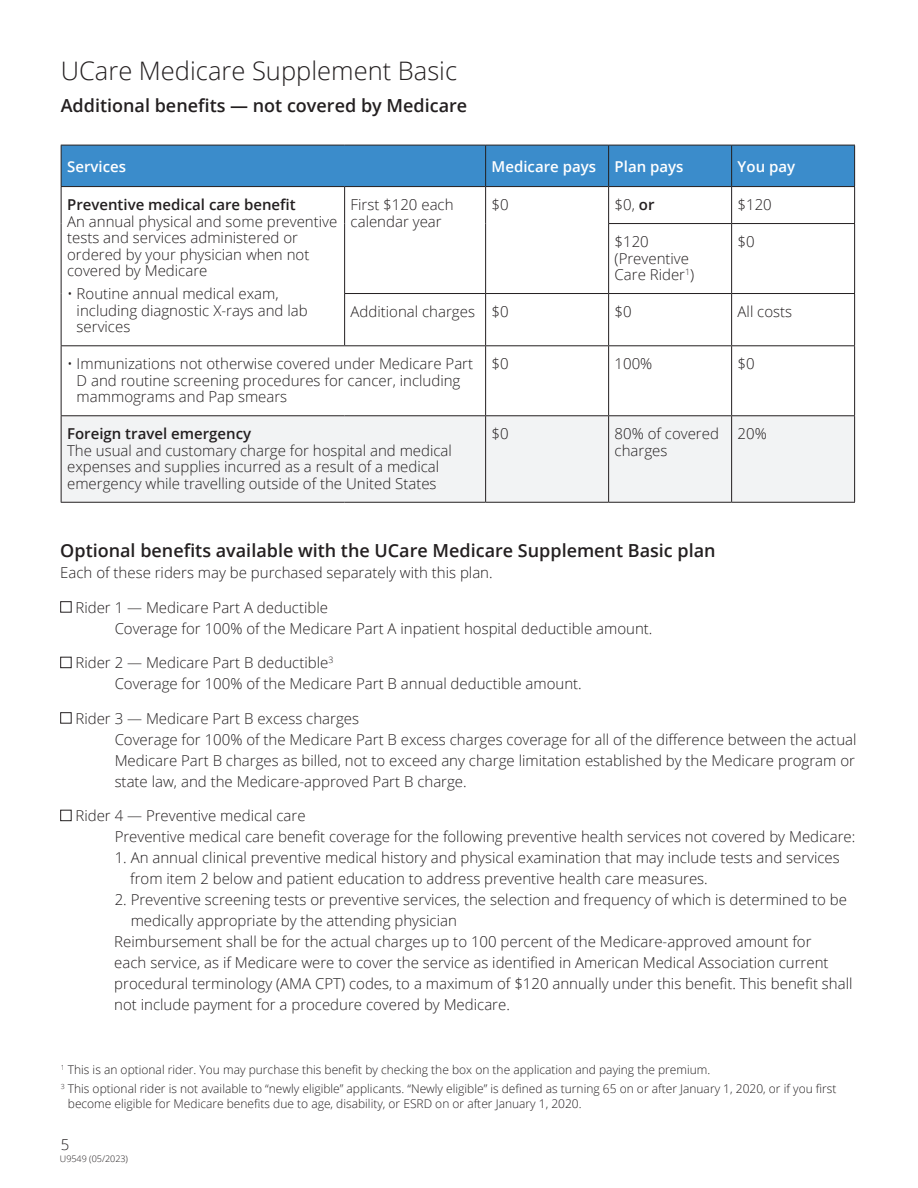
<style>
.page{position:relative;width:918px;height:1188px;background:#fff}
.page>*{position:absolute;margin:0;border:0;box-sizing:border-box;transform-origin:0 0}
.head_not_in_TOC{font:300 25.5px "Open Sans";color:#231f20}
.subhead_not_in_TOC{font:600 18px "Open Sans";color:#231f20}
.subhead{font:600 18px "Open Sans";color:#231f20}
.Body_Text{font:300 15px/16.5px "Open Sans";color:#231f20}
.Body_Text-2{font:600 15px "Open Sans";color:#fff}
.Fine_print{font:300 12px/15px "Open Sans";color:#231f20}
.t1{font:300 9px "Open Sans";color:#231f20}
.s1{font-weight:600}
</style>
<div class="page">
<div style="left:62px;top:146px;width:792px;height:40px;background:#3b8ccb"></div>
<div style="left:62px;top:416px;width:792px;height:86px;background:#f2f3f4"></div>
<hr style="left:61px;top:187px;width:1px;height:37px;background:#231f20">
<hr style="left:61px;top:224px;width:1px;height:70px;background:#231f20">
<hr style="left:61px;top:294px;width:1px;height:51px;background:#231f20">
<hr style="left:344px;top:187px;width:1px;height:37px;background:#231f20">
<hr style="left:485px;top:187px;width:1px;height:37px;background:#231f20">
<hr style="left:344px;top:224px;width:1px;height:69px;background:#231f20">
<hr style="left:485px;top:224px;width:1px;height:69px;background:#231f20">
<hr style="left:608px;top:187px;width:1px;height:36px;background:#231f20">
<hr style="left:731px;top:187px;width:1px;height:36px;background:#231f20">
<hr style="left:854px;top:187px;width:1px;height:36px;background:#231f20">
<hr style="left:608px;top:223px;width:124px;height:1px;background:#231f20">
<hr style="left:608px;top:224px;width:1px;height:69px;background:#231f20">
<hr style="left:732px;top:223px;width:123px;height:1px;background:#231f20">
<hr style="left:731px;top:224px;width:1px;height:69px;background:#231f20">
<hr style="left:854px;top:224px;width:1px;height:69px;background:#231f20">
<hr style="left:344px;top:293px;width:142px;height:1px;background:#231f20">
<hr style="left:344px;top:294px;width:1px;height:51px;background:#231f20">
<hr style="left:486px;top:293px;width:123px;height:1px;background:#231f20">
<hr style="left:485px;top:294px;width:1px;height:51px;background:#231f20">
<hr style="left:609px;top:293px;width:123px;height:1px;background:#231f20">
<hr style="left:608px;top:294px;width:1px;height:51px;background:#231f20">
<hr style="left:732px;top:293px;width:123px;height:1px;background:#231f20">
<hr style="left:731px;top:294px;width:1px;height:51px;background:#231f20">
<hr style="left:854px;top:294px;width:1px;height:51px;background:#231f20">
<hr style="left:61px;top:345px;width:284px;height:1px;background:#231f20">
<hr style="left:61px;top:346px;width:1px;height:69px;background:#231f20">
<hr style="left:345px;top:345px;width:141px;height:1px;background:#231f20">
<hr style="left:486px;top:345px;width:123px;height:1px;background:#231f20">
<hr style="left:485px;top:346px;width:1px;height:69px;background:#231f20">
<hr style="left:609px;top:345px;width:123px;height:1px;background:#231f20">
<hr style="left:608px;top:346px;width:1px;height:69px;background:#231f20">
<hr style="left:732px;top:345px;width:123px;height:1px;background:#231f20">
<hr style="left:731px;top:346px;width:1px;height:69px;background:#231f20">
<hr style="left:854px;top:346px;width:1px;height:69px;background:#231f20">
<hr style="left:61px;top:415px;width:284px;height:1px;background:#231f20">
<hr style="left:61px;top:416px;width:1px;height:86px;background:#231f20">
<hr style="left:345px;top:415px;width:141px;height:1px;background:#231f20">
<hr style="left:486px;top:415px;width:123px;height:1px;background:#231f20">
<hr style="left:485px;top:416px;width:1px;height:86px;background:#231f20">
<hr style="left:609px;top:415px;width:123px;height:1px;background:#231f20">
<hr style="left:608px;top:416px;width:1px;height:86px;background:#231f20">
<hr style="left:732px;top:415px;width:123px;height:1px;background:#231f20">
<hr style="left:731px;top:416px;width:1px;height:86px;background:#231f20">
<hr style="left:854px;top:416px;width:1px;height:86px;background:#231f20">
<hr style="left:61px;top:502px;width:284px;height:1px;background:#231f20">
<hr style="left:345px;top:502px;width:141px;height:1px;background:#231f20">
<hr style="left:486px;top:502px;width:123px;height:1px;background:#231f20">
<hr style="left:609px;top:502px;width:123px;height:1px;background:#231f20">
<hr style="left:732px;top:502px;width:123px;height:1px;background:#231f20">
<hr style="left:61px;top:145px;width:284px;height:1px;background:#231f20">
<hr style="left:61px;top:145px;width:1px;height:41px;background:#231f20">
<hr style="left:345px;top:145px;width:141px;height:1px;background:#231f20">
<hr style="left:486px;top:145px;width:123px;height:1px;background:#231f20">
<hr style="left:485px;top:145px;width:1px;height:41px;background:#231f20">
<hr style="left:609px;top:145px;width:123px;height:1px;background:#231f20">
<hr style="left:608px;top:145px;width:1px;height:41px;background:#231f20">
<hr style="left:732px;top:145px;width:123px;height:1px;background:#231f20">
<hr style="left:731px;top:145px;width:1px;height:41px;background:#231f20">
<hr style="left:854px;top:145px;width:1px;height:41px;background:#231f20">
<hr style="left:61px;top:186px;width:284px;height:1px;background:#231f20">
<hr style="left:345px;top:186px;width:141px;height:1px;background:#231f20">
<hr style="left:486px;top:186px;width:123px;height:1px;background:#231f20">
<hr style="left:609px;top:186px;width:123px;height:1px;background:#231f20">
<hr style="left:732px;top:186px;width:123px;height:1px;background:#231f20">
<div style="left:60px;top:601px;width:12px;height:12px;border:1px solid #231f20"></div>
<div style="left:60px;top:657px;width:12px;height:11px;border:1px solid #231f20"></div>
<div style="left:60px;top:712px;width:12px;height:12px;border:1px solid #231f20"></div>
<div style="left:60px;top:810px;width:12px;height:11px;border:1px solid #231f20"></div>
<p class="head_not_in_TOC" style="left:61px;top:54px;width:398px">UCare Medicare Supplement Basic</p>
<p class="subhead" style="left:61px;top:93px;width:408px">Additional benefits — not covered by Medicare</p>
<p class="Body_Text-2" style="left:67px;top:156px;width:60px">Services</p>
<p class="Body_Text-2" style="left:492px;top:156px;width:106px">Medicare pays</p>
<p class="Body_Text-2" style="left:615px;top:156px;width:70px">Plan pays</p>
<p class="Body_Text-2" style="left:738px;top:156px;width:59px">You pay</p>
<p class="Body_Text" style="left:67px;top:196px;width:272px"><span class="s1">Preventive medical care benefit<br></span>An annual physical and some preventive tests and services administered or ordered by your physician when not covered by Medicare</p>
<p class="Body_Text" style="left:77px;top:285px;width:233px;text-indent:-10px">• Routine annual medical exam, including diagnostic X-rays and lab services</p>
<p class="Body_Text" style="left:351px;top:196px;width:104px">First $120 each calendar year</p>
<p class="Body_Text" style="left:492px;top:196px;width:19px">$0</p>
<p class="Body_Text" style="left:615px;top:196px;width:41px">$0, <span class="s1">or</span></p>
<p class="Body_Text" style="left:738px;top:196px;width:36px">$120</p>
<p class="Body_Text" style="left:615px;top:233px;width:81px">$120 (Preventive<br>Care Rider<sup>1</sup>)</p>
<p class="Body_Text" style="left:738px;top:233px;width:19px">$0</p>
<p class="Body_Text" style="left:351px;top:303px;width:126px">Additional charges</p>
<p class="Body_Text" style="left:492px;top:303px;width:19px">$0</p>
<p class="Body_Text" style="left:615px;top:303px;width:19px">$0</p>
<p class="Body_Text" style="left:738px;top:303px;width:56px">All costs</p>
<p class="Body_Text" style="left:77px;top:355px;width:398px;text-indent:-10px">• Immunizations not otherwise covered under Medicare Part<br>D and routine screening procedures for cancer, including mammograms and Pap smears</p>
<p class="Body_Text" style="left:492px;top:355px;width:19px">$0</p>
<p class="Body_Text" style="left:615px;top:355px;width:39px">100%</p>
<p class="Body_Text" style="left:738px;top:355px;width:19px">$0</p>
<p class="Body_Text" style="left:67px;top:425px;width:386px"><span class="s1">Foreign travel emergency<br></span>The usual and customary charge for hospital and medical expenses and supplies incurred as a result of a medical emergency while travelling outside of the United States</p>
<p class="Body_Text" style="left:492px;top:425px;width:19px">$0</p>
<p class="Body_Text" style="left:615px;top:425px;width:106px">80% of covered charges</p>
<p class="Body_Text" style="left:738px;top:425px;width:31px">20%</p>
<p class="subhead_not_in_TOC" style="left:60px;top:538px;width:657px">Optional benefits available with the UCare Medicare Supplement Basic plan</p>
<p class="Body_Text" style="left:60px;top:564px;width:434px">Each of these riders may be purchased separately with this plan.</p>
<p class="Body_Text" style="left:115px;top:596px;width:539px;line-height:21px;text-indent:-39px">Rider 1 — Medicare Part A deductible<br>Coverage for 100% of the Medicare Part A inpatient hospital deductible amount.</p>
<p class="Body_Text" style="left:115px;top:652px;width:469px;line-height:21px;text-indent:-39px">Rider 2 — Medicare Part B deductible<sup>3<br></sup>Coverage for 100% of the Medicare Part B annual deductible amount.</p>
<p class="Body_Text" style="left:115px;top:707px;width:743px;line-height:21px;text-indent:-39px">Rider 3 — Medicare Part B excess charges<br>Coverage for 100% of the Medicare Part B excess charges coverage for all of the difference between the actual Medicare Part B charges as billed, not to exceed any charge limitation established by the Medicare program or state law, and the Medicare-approved Part B charge.</p>
<p class="Body_Text" style="left:115px;top:805px;width:742px;line-height:21px;text-indent:-39px">Rider 4 — Preventive medical care<br>Preventive medical care benefit coverage for the following preventive health services not covered by Medicare:</p>
<p class="Body_Text" style="left:130px;top:847px;width:711px;line-height:21px;text-indent:-16px">1. An annual clinical preventive medical history and physical examination that may include tests and services from item 2 below and patient education to address preventive health care measures.</p>
<p class="Body_Text" style="left:131px;top:889px;width:718px;line-height:21px;text-indent:-16px">2. Preventive screening tests or preventive services, the selection and frequency of which is determined to be medically appropriate by the attending physician</p>
<p class="Body_Text" style="left:114px;top:931px;width:740px;line-height:21px">Reimbursement shall be for the actual charges up to 100 percent of the Medicare-approved amount for<br>each service, as if Medicare were to cover the service as identified in American Medical Association current procedural terminology (AMA CPT) codes, to a maximum of $120 annually under this benefit. This benefit shall not include payment for a procedure covered by Medicare.</p>
<p class="Fine_print" style="left:61px;top:1062px;width:651px"><sup>1</sup> This is an optional rider. You may purchase this benefit by checking the box on the application and paying the premium.</p>
<p class="Fine_print" style="left:68px;top:1081px;width:770px;text-indent:-7px"><sup>3</sup> This optional rider is not available to “newly eligible” applicants. “Newly eligible” is defined as turning 65 on or after January 1, 2020, or if you first become eligible for Medicare benefits due to age, disability, or ESRD on or after January 1, 2020.</p>
<p class="Body_Text" style="left:61px;top:1136px;width:10px">5</p>
<p class="t1" style="left:60px;top:1152px;width:70px">U9549 (05/2023)</p>
</div>
